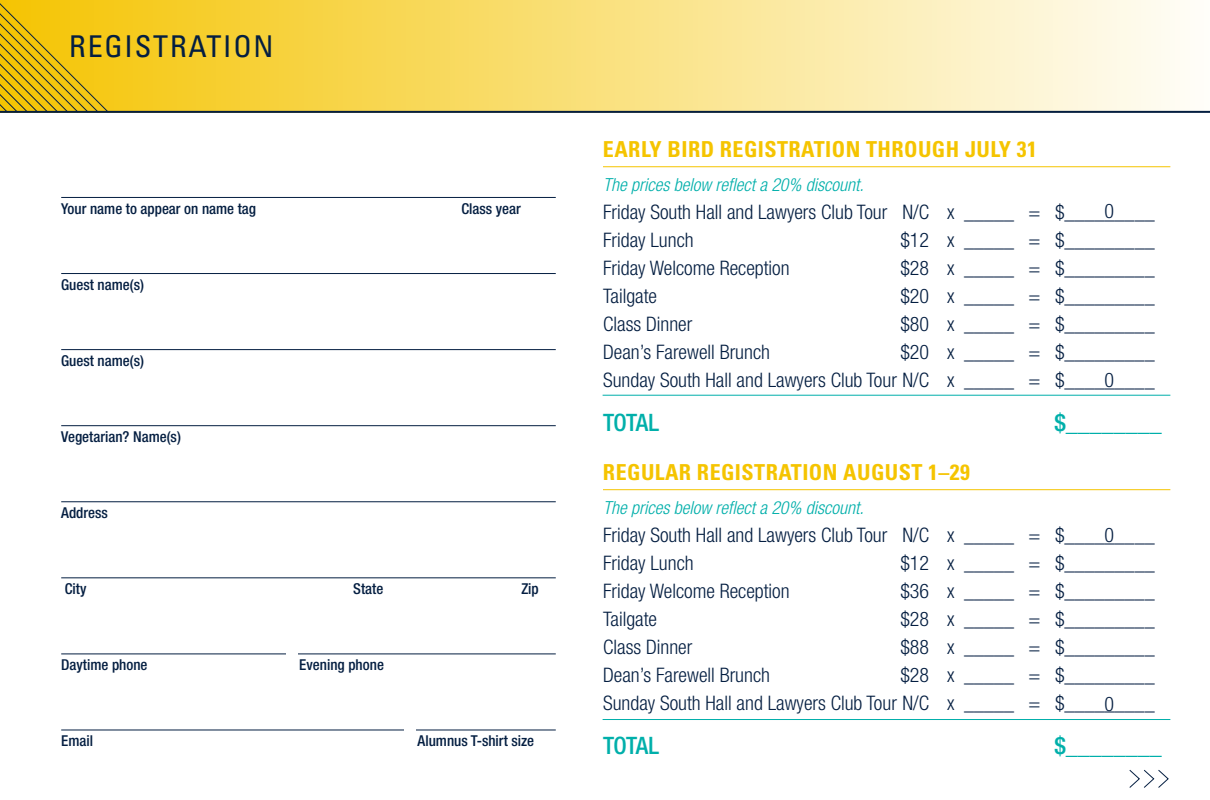
<style>
.page{position:relative;width:1210px;height:800px;background:#fff}
.page>*{position:absolute;margin:0;border:0;box-sizing:border-box;transform-origin:0 0}
.t1{font:condensed 30px "Univers";letter-spacing:.06em;color:#041e41}
.t2{font:500 condensed 24px "Helvetica Neue LT Std";letter-spacing:-.03em;color:#00afaa}
.t3{font:700 condensed 22px "Univers LT Std";letter-spacing:.02em;color:#f5c400}
.t4{font:300 condensed 20px/28px "Helvetica Neue LT Std";color:#041e41}
.t5{font:italic 300 condensed 18px "Helvetica Neue LT Std";color:#00afaa}
.t6{font:500 condensed 15px "Helvetica Neue LT Std";color:#041e41}
</style>
<div class="page">
<div style="left:0;top:0;width:1210px;height:112px;background:linear-gradient(to right,#f4c403,#fefdfa)"></div>
<hr style="left:0;top:111px;width:1210px;height:2px;background:#041e41">
<svg style="left:0;top:0;width:110px;height:113px;background:#e0b811"></svg>
<hr style="left:603px;top:166px;width:567px;height:1px;background:#f5c400">
<hr style="left:603px;top:489px;width:567px;height:1px;background:#f5c400">
<hr style="left:602px;top:394px;width:568px;height:1px;background:#00afaa">
<hr style="left:602px;top:718px;width:568px;height:1px;background:#00afaa">
<hr style="left:61px;top:197px;width:495px;height:1px;background:#041e41">
<hr style="left:61px;top:273px;width:495px;height:1px;background:#041e41">
<hr style="left:61px;top:349px;width:495px;height:1px;background:#041e41">
<hr style="left:61px;top:425px;width:495px;height:1px;background:#041e41">
<hr style="left:61px;top:501px;width:495px;height:1px;background:#041e41">
<hr style="left:61px;top:577px;width:495px;height:1px;background:#041e41">
<hr style="left:61px;top:653px;width:495px;height:1px;background:#041e41">
<hr style="left:61px;top:729px;width:495px;height:1px;background:#041e41">
<div style="left:287px;top:645px;width:11px;height:55px;background:#fff"></div>
<svg style="left:1129px;top:769px;width:39px;height:18px"></svg>
<div style="left:404px;top:709px;width:12px;height:54px;background:#fff"></div>
<h1 class="t1" style="left:69px;top:27px;width:206px">REGISTRATION</h1>
<p class="t6" style="left:61px;top:199px;width:196px">Your name to appear on name tag</p>
<p class="t6" style="left:461px;top:199px;width:61px">Class year</p>
<p class="t6" style="left:61px;top:275px;width:84px">Guest name(s)</p>
<p class="t6" style="left:61px;top:351px;width:84px">Guest name(s)</p>
<p class="t6" style="left:61px;top:427px;width:121px">Vegetarian? Name(s)</p>
<p class="t6" style="left:61px;top:503px;width:48px">Address</p>
<p class="t6" style="left:65px;top:579px;width:23px">City</p>
<p class="t6" style="left:353px;top:579px;width:32px">State</p>
<p class="t6" style="left:521px;top:579px;width:19px">Zip</p>
<p class="t6" style="left:61px;top:655px;width:88px">Daytime phone</p>
<p class="t6" style="left:299px;top:655px;width:86px">Evening phone</p>
<p class="t6" style="left:61px;top:731px;width:33px">Email</p>
<p class="t6" style="left:417px;top:731px;width:118px">Alumnus T-shirt size</p>
<p class="t3" style="left:603px;top:136px;width:435px">EARLY BIRD REGISTRATION THROUGH JULY 31</p>
<p class="t5" style="left:603px;top:174px;width:262px">The prices below reflect a 20% discount.</p>
<p class="t4" style="left:603px;top:198px;width:553px">Friday South Hall and Lawyers Club Tour N/C x _____ = $_________<br>Friday Lunch</p>
<p class="t4" style="left:1104px;top:196px;width:11px">0</p>
<p class="t4" style="left:900px;top:226px;width:256px">$12 x _____ = $_________</p>
<p class="t4" style="left:603px;top:254px;width:188px">Friday Welcome Reception</p>
<p class="t4" style="left:900px;top:254px;width:256px">$28 x _____ = $_________</p>
<p class="t4" style="left:603px;top:282px;width:56px">Tailgate</p>
<p class="t4" style="left:900px;top:282px;width:256px">$20 x _____ = $_________</p>
<p class="t4" style="left:603px;top:310px;width:91px">Class Dinner</p>
<p class="t4" style="left:900px;top:310px;width:256px">$80 x _____ = $_________</p>
<p class="t4" style="left:603px;top:338px;width:168px">Dean’s Farewell Brunch</p>
<p class="t4" style="left:603px;top:338px;width:553px;text-align:right">$20 x _____ = $_________<br>Sunday South Hall and Lawyers Club Tour N/C x _____ = $_________</p>
<p class="t2" style="left:603px;top:408px;width:57px">TOTAL</p>
<p class="t2" style="left:1054px;top:408px;width:109px">$________</p>
<p class="t4" style="left:1104px;top:365px;width:11px">0</p>
<p class="t3" style="left:603px;top:458px;width:368px">REGULAR REGISTRATION AUGUST 1–29</p>
<p class="t5" style="left:603px;top:497px;width:262px">The prices below reflect a 20% discount.</p>
<p class="t4" style="left:603px;top:520px;width:553px">Friday South Hall and Lawyers Club Tour N/C x _____ = $_________<br>Friday Lunch</p>
<p class="t4" style="left:1104px;top:520px;width:11px">0</p>
<p class="t4" style="left:900px;top:548px;width:256px">$12 x _____ = $_________</p>
<p class="t4" style="left:603px;top:576px;width:188px">Friday Welcome Reception</p>
<p class="t4" style="left:900px;top:576px;width:256px">$36 x _____ = $_________</p>
<p class="t4" style="left:603px;top:604px;width:56px">Tailgate</p>
<p class="t4" style="left:900px;top:604px;width:256px">$28 x _____ = $_________</p>
<p class="t4" style="left:603px;top:632px;width:91px">Class Dinner</p>
<p class="t4" style="left:900px;top:632px;width:256px">$88 x _____ = $_________</p>
<p class="t4" style="left:603px;top:660px;width:168px">Dean’s Farewell Brunch</p>
<p class="t4" style="left:603px;top:660px;width:553px;text-align:right">$28 x _____ = $_________<br>Sunday South Hall and Lawyers Club Tour N/C x _____ = $_________</p>
<p class="t2" style="left:603px;top:731px;width:57px">TOTAL</p>
<p class="t2" style="left:1054px;top:731px;width:109px">$________</p>
<p class="t4" style="left:1104px;top:689px;width:11px">0</p>
</div>
